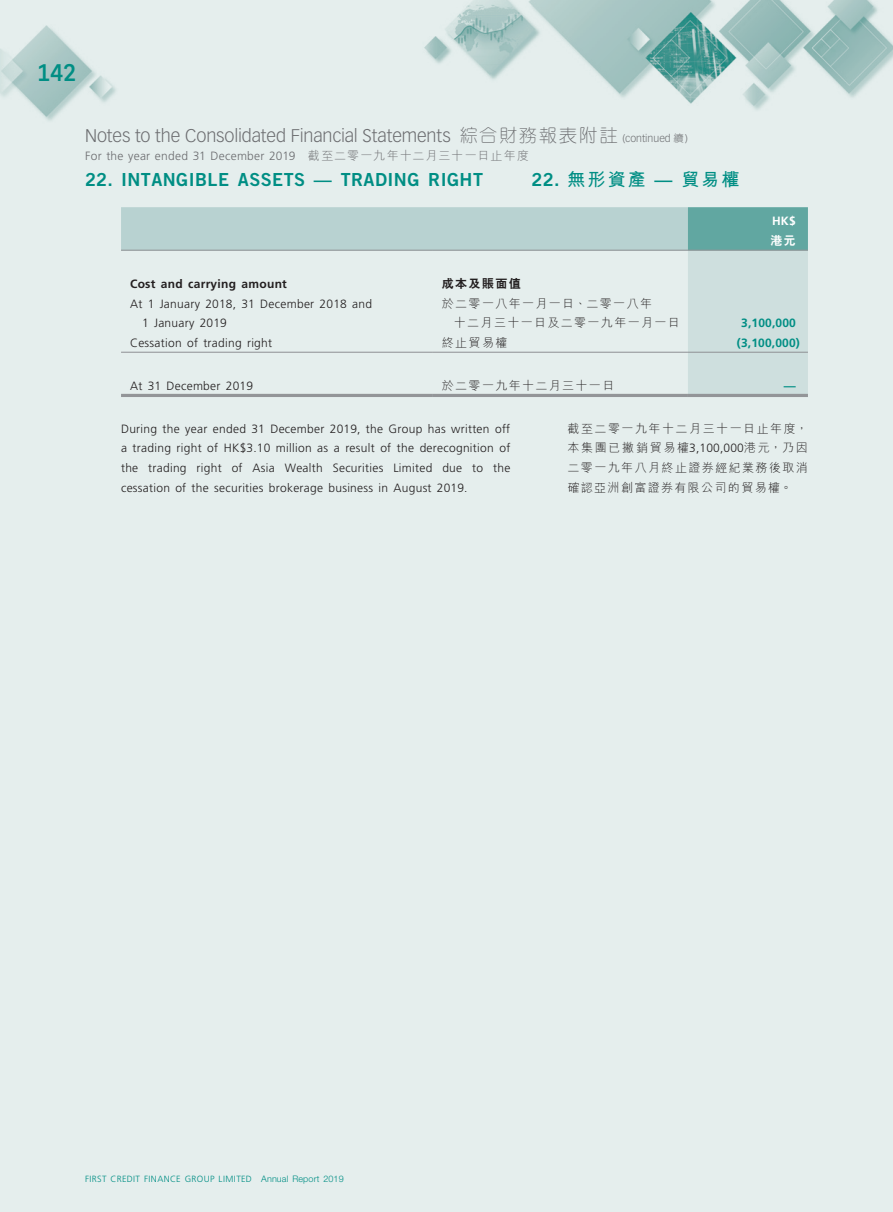
<style>
.page{position:relative;width:893px;height:1212px;background:#e5eeed}
.page>*{position:absolute;margin:0;border:0;box-sizing:border-box;transform-origin:0 0}
.t1{font:24px "BNPP Sans";color:#008e84}
.t2{font:300 18px "Vectora LT Std";letter-spacing:-.01em;color:#6c6d70}
._03_H1{font:18px "Trade Gothic LT Std Bd 2";letter-spacing:.025em;color:#008e84}
._03_H1-2{font:700 18px "M Hei HK";letter-spacing:.115em;color:#008e84}
._12___P2{font:300 12px/19.5px "Frutiger LT Std";letter-spacing:.025em;color:#231f20;text-align:justify}
._15_Table_Stub{font:300 12px/19.5px "Frutiger LT Std";letter-spacing:.025em;color:#231f20}
._12___P2-2{font:300 12px/19.5px "M Hei HK";letter-spacing:.12em;color:#231f20;text-align:justify}
._15_Table_Stub-2{font:300 12px/19.5px "M Hei HK";letter-spacing:.115em;color:#231f20}
.t3{font:300 12px "Frutiger LT Std";letter-spacing:.02em;color:#6c6d70}
._15_Table_Stub-3{font:700 12px "Frutiger LT Std";letter-spacing:.025em;color:#231f20}
._11_P0{font:700 12px "Frutiger LT Std";letter-spacing:.015em;color:#008e84}
._15_Table_Stub-4{font:800 12px "C Hei 2 HK";letter-spacing:.115em;color:#231f20}
._11_P0-2{font:700 12px "Frutiger LT Std";color:#fff}
._11_P0-3{font:800 12px "C Hei 2 HK";color:#fff}
.t4{font:300 9px "Frutiger LT Std";letter-spacing:.045em;color:#008e84}
.s1{font-family:"M Yuen HK"}
.s2{font-size:10.5px}
.s3{font-family:"M Yuen HK";font-size:10.5px}
.s4{font-family:"M Hei HK"}
.s5{font-family:"Trade Gothic LT Std Bd 2";font-weight:400}
.s6{font-family:"Frutiger LT Std"}
.s7{font-family:"Helvetica Neue LT Std"}
</style>
<div class="page">
<img style="left:0;top:0;width:893px;height:121px">
<svg style="left:121px;top:207px;width:687px;height:187px"></svg>
<hr style="left:121px;top:250px;width:312px;height:1px;background:#939598">
<hr style="left:433px;top:250px;width:255px;height:1px;background:#939598">
<hr style="left:688px;top:250px;width:120px;height:1px;background:#939598">
<hr style="left:121px;top:352px;width:312px;height:1px;background:#939598">
<hr style="left:433px;top:352px;width:255px;height:1px;background:#939598">
<hr style="left:688px;top:352px;width:120px;height:1px;background:#939598">
<hr style="left:121px;top:394px;width:312px;height:3px;background:#939598">
<hr style="left:433px;top:394px;width:255px;height:3px;background:#939598">
<hr style="left:688px;top:394px;width:120px;height:3px;background:#939598">
<h1 class="t1" style="left:38px;top:56px;width:40px">142</h1>
<h2 class="t2" style="left:85px;top:125px;width:604px">Notes to the Consolidated Financial Statements <span class="s1">綜合財務報表附註</span> <span class="s2">(continued</span> <span class="s3">續</span><span class="s2">)</span></h2>
<p class="t3" style="left:85px;top:149px;width:445px">For the year ended 31 December 2019 <span class="s4">截至二零一九年十二月三十一日止年度</span></p>
<p class="_03_H1" style="left:85px;top:169px;width:399px">22. INTANGIBLE ASSETS — TRADING RIGHT</p>
<p class="_03_H1-2" style="left:531px;top:166px;width:209px"><span class="s5">22.</span> 無形資產 <span class="s5">—</span> 貿易權</p>
<p class="_11_P0-2" style="left:772px;top:214px;width:25px">HK$</p>
<p class="_11_P0-3" style="left:771px;top:232px;width:27px">港元</p>
<p class="_15_Table_Stub-3" style="left:130px;top:277px;width:158px">Cost and carrying amount</p>
<p class="_15_Table_Stub-4" style="left:442px;top:276px;width:80px">成本及賬面值</p>
<p class="_15_Table_Stub" style="left:142px;top:294px;width:232px;text-indent:-12px">At 1 January 2018, 31 December 2018 and<br>1 January 2019</p>
<p class="_15_Table_Stub-2" style="left:454px;top:293px;width:227px;text-indent:-12px">於二零一八年一月一日、二零一八年<br>十二月三十一日及二零一九年一月一日</p>
<p class="_11_P0" style="left:741px;top:316px;width:56px">3,100,000</p>
<p class="_15_Table_Stub" style="left:130px;top:333px;width:144px">Cessation of trading right</p>
<p class="_15_Table_Stub-2" style="left:442px;top:332px;width:67px">終止貿易權</p>
<p class="_11_P0" style="left:737px;top:335px;width:65px">(3,100,000)</p>
<p class="_15_Table_Stub" style="left:130px;top:376px;width:125px">At 31 December 2019</p>
<p class="_15_Table_Stub-2" style="left:442px;top:376px;width:174px">於二零一九年十二月三十一日</p>
<p class="_11_P0" style="left:784px;top:379px;width:13px">—</p>
<p class="_12___P2" style="left:121px;top:419px;width:391px">During the year ended 31 December 2019, the Group has written off a trading right of HK$3.10 million as a result of the derecognition of the trading right of Asia Wealth Securities Limited due to the cessation of the securities brokerage business in August 2019.</p>
<p class="_12___P2-2" style="left:567px;top:418px;width:242px">截至二零一九年十二月三十一日止年度，本集團已撇銷貿易權<span class="s6">3,100,000</span>港元，乃因二零一九年八月終止證券經紀業務後取消確認亞洲創富證券有限公司的貿易權。</p>
<p class="t4" style="left:85px;top:1173px;width:260px">FIRST CREDIT FINANCE GROUP LIMITED <span class="s7">Annual Report 2019</span></p>
</div>
